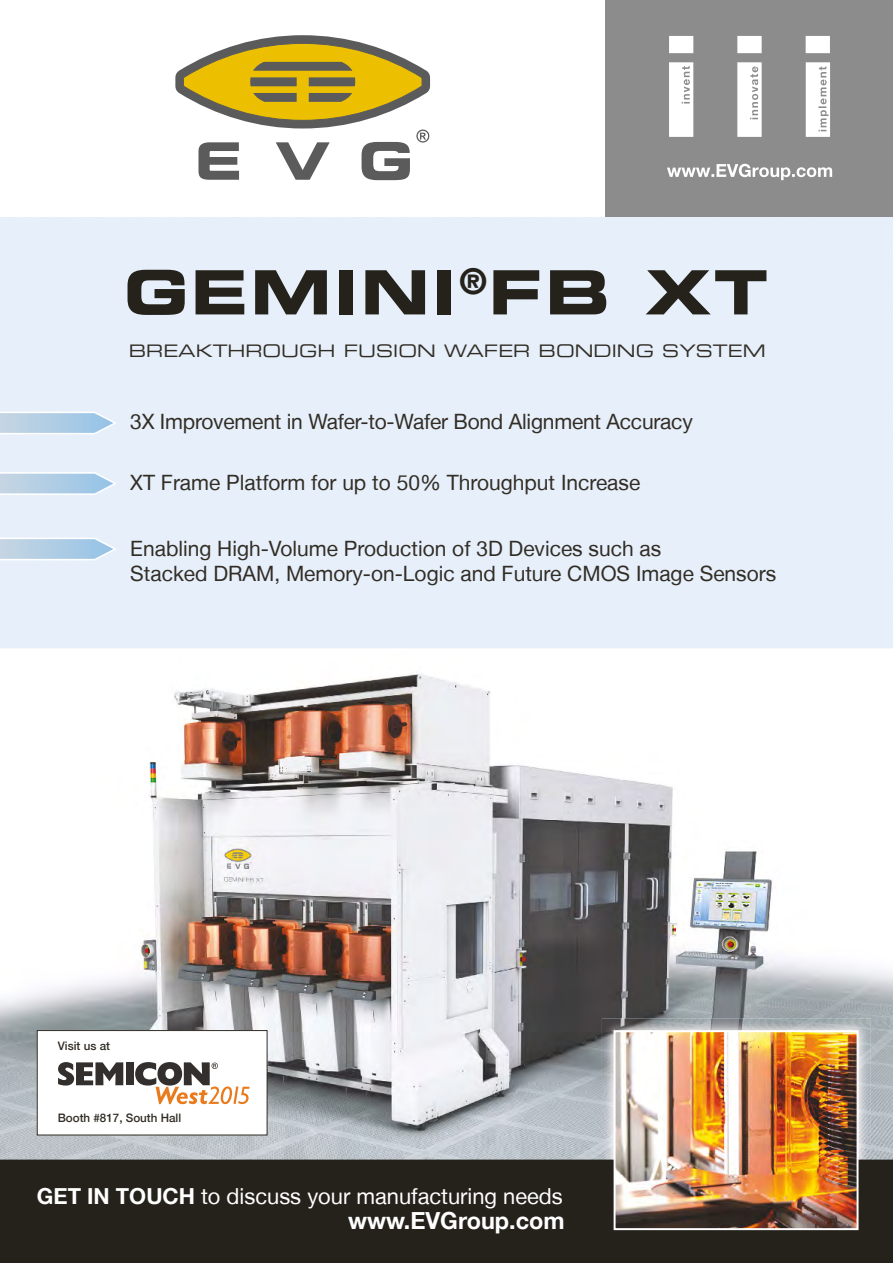
<style>
.page{position:relative;width:893px;height:1263px;background:#fff}
.page>*{position:absolute;margin:0;border:0;box-sizing:border-box;transform-origin:0 0}
.t1{font:61.05px "Eurostile LT Bold Extended Two";letter-spacing:.045em;color:#25221c}
.t2{font:700 23.55px "Helvetica Neue LT";color:#fff}
.t3{font:22.05px "Helvetica Neue LT";color:#fff}
.t4{font:21.15px/25.3px "Helvetica Neue LT";color:#322d25}
.t5{font:17.4px "Eurostile LT Extended Two";color:#322d25}
.t6{font:500 11.7px "Helvetica Neue LT";color:#322d25}
.s1{font-weight:700}
</style>
<div class="page">
<div style="left:0;top:216px;width:893px;height:432px;background:#e6effa"></div>
<svg style="left:175px;top:35px;width:255px;height:145px"></svg>
<div style="left:606px;top:0;width:287px;height:216px;background:#8c8c8c"></div>
<svg style="left:669px;top:36px;width:161px;height:101px"></svg>
<svg style="left:667px;top:164px;width:165px;height:16px"></svg>
<div style="left:0;top:1159px;width:893px;height:104px;background:#25221c"></div>
<img style="left:0;top:674px;width:893px;height:485px">
<img style="left:602px;top:1018px;width:268px;height:213px">
<img style="left:617px;top:1033px;width:238px;height:194px">
<div style="left:614px;top:1030px;width:244px;height:200px;border:2px solid #fff"></div>
<svg style="left:0;top:411px;width:119px;height:24px"></svg>
<svg style="left:0;top:471px;width:119px;height:25px;background:#c3d9eb"></svg>
<svg style="left:0;top:537px;width:119px;height:24px"></svg>
<div style="left:37px;top:1030px;width:230px;height:105px;background:#fff"></div>
<div style="left:37px;top:1030px;width:230px;height:105px;border:1px solid #322d25"></div>
<svg style="left:58px;top:1062px;width:65px;height:23px"></svg>
<div style="left:126px;top:1062px;width:8px;height:23px;background:#332f2c"></div>
<svg style="left:135px;top:1062px;width:115px;height:42px"></svg>
<h1 class="t1" style="left:124px;top:270px;width:645px">GEMINI<sup>®</sup>FB XT</h1>
<p class="t5" style="left:129px;top:344px;width:638px">BREAKTHROUGH FUSION WAFER BONDING SYSTEM</p>
<p class="t4" style="left:130px;top:411px;width:564px">3X Improvement in Wafer-to-Wafer Bond Alignment Accuracy</p>
<p class="t4" style="left:130px;top:472px;width:511px">XT Frame Platform for up to 50% Throughput Increase</p>
<p class="t4" style="left:130px;top:538px;width:647px">Enabling High-Volume Production of 3D Devices such as<br>Stacked DRAM, Memory-on-Logic and Future CMOS Image Sensors</p>
<p class="t6" style="left:58px;top:1042px;width:54px">Visit us at</p>
<p class="t6" style="left:58px;top:1114px;width:125px">Booth #817, South Hall</p>
<p class="t3" style="left:37px;top:1188px;width:527px"><span class="s1">GET IN TOUCH</span> to discuss your manufacturing needs</p>
<p class="t2" style="left:348px;top:1212px;width:218px">www.EVGroup.com</p>
</div>
